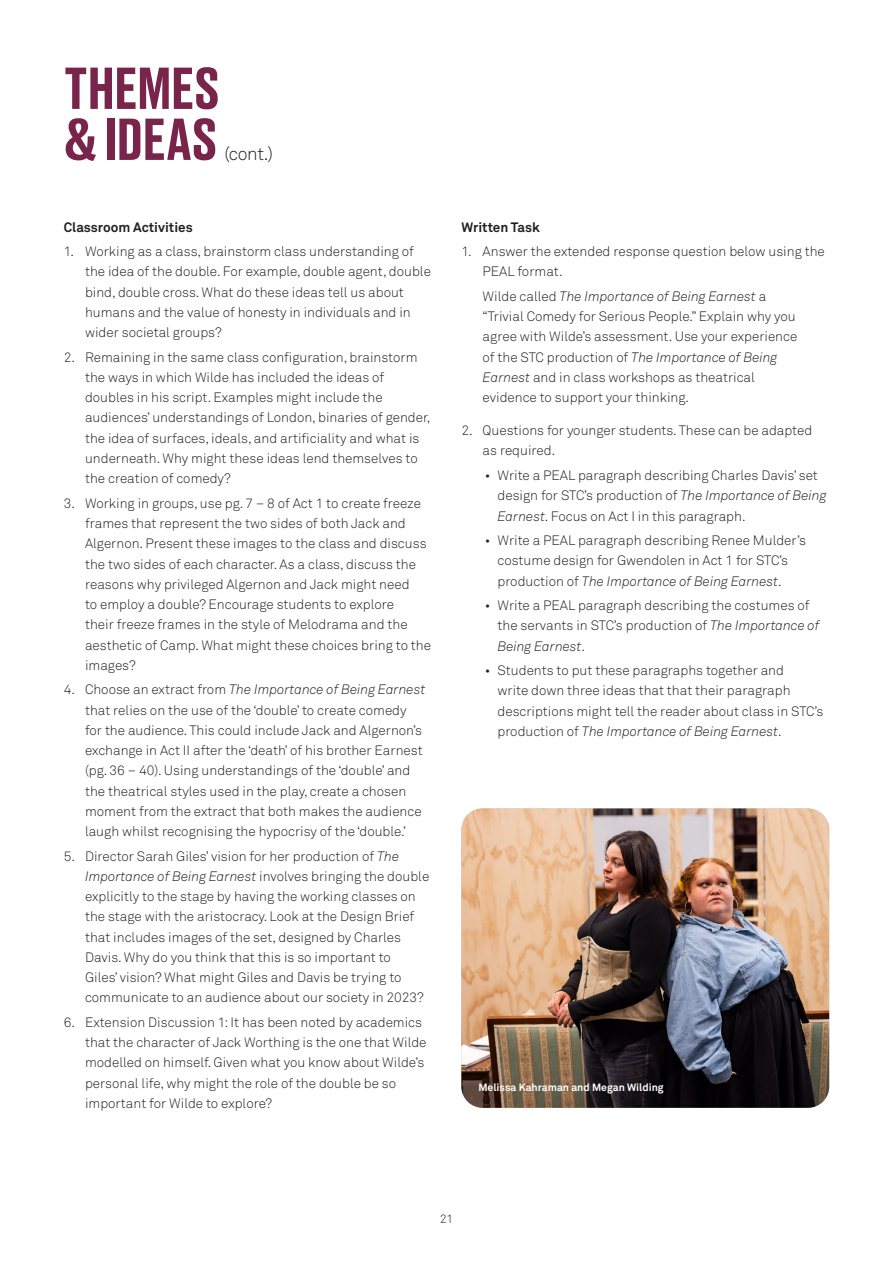
<style>
.page{position:relative;width:893px;height:1263px;background:#fff}
.page>*{position:absolute;margin:0;border:0;box-sizing:border-box;transform-origin:0 0}
.PAGE_HEADER{font:500 55.5px/51px "Druk Text";letter-spacing:-.01em;color:#78244b}
.PAGE_HEADER-2{font:300 18px "Akkurat Std";color:#231f20}
.QUOTATION_-_BLOCK{font:300 13.5px/20.2px "Akkurat Std";color:#231f20}
.SUBHEADING{font:700 13.5px "Akkurat Std";color:#231f20}
.t1{font:300 12px "Akkurat Std";color:#231f20}
.IMAGE_CAPTIONS{font:700 10.5px "Akkurat Std";color:#fff}
.s1{font-style:italic}
</style>
<div class="page">
<img style="left:461px;top:808px;width:368px;height:300px">
<div style="left:342px;top:870px;width:463px;height:393px;background:#231f20;opacity:.15"></div>
<p class="PAGE_HEADER" style="left:64px;top:58px;width:157px">THEMES &amp; IDEAS</p>
<p class="PAGE_HEADER-2" style="left:224px;top:143px;width:50px">(cont.)</p>
<p class="SUBHEADING" style="left:64px;top:219px;width:130px">Classroom Activities</p>
<p class="QUOTATION_-_BLOCK" style="left:85px;top:242px;width:347px;text-indent:-21px">1. Working as a class, brainstorm class understanding of the idea of the double. For example, double agent, double bind, double cross. What do these ideas tell us about humans and the value of honesty in individuals and in wider societal groups?</p>
<p class="QUOTATION_-_BLOCK" style="left:85px;top:347px;width:347px;text-indent:-21px">2. Remaining in the same class configuration, brainstorm the ways in which Wilde has included the ideas of doubles in his script. Examples might include the audiences’ understandings of London, binaries of gender, the idea of surfaces, ideals, and artificiality and what is underneath. Why might these ideas lend themselves to the creation of comedy?</p>
<p class="QUOTATION_-_BLOCK" style="left:85px;top:493px;width:348px;text-indent:-21px">3. Working in groups, use pg. 7 – 8 of Act 1 to create freeze frames that represent the two sides of both Jack and Algernon. Present these images to the class and discuss the two sides of each character. As a class, discuss the reasons why privileged Algernon and Jack might need<br>to employ a double? Encourage students to explore<br>their freeze frames in the style of Melodrama and the aesthetic of Camp. What might these choices bring to the images?</p>
<p class="QUOTATION_-_BLOCK" style="left:85px;top:680px;width:342px;text-indent:-21px">4. Choose an extract from <span class="s1">The Importance of Being Earnest </span>that relies on the use of the ‘double’ to create comedy for the audience. This could include Jack and Algernon’s exchange in Act II after the ‘death’ of his brother Earnest (pg. 36 – 40). Using understandings of the ‘double’ and the theatrical styles used in the play, create a chosen moment from the extract that both makes the audience laugh whilst recognising the hypocrisy of the ‘double.’</p>
<p class="QUOTATION_-_BLOCK" style="left:85px;top:846px;width:346px;text-indent:-21px">5. Director Sarah Giles’ vision for her production of <span class="s1">The Importance of Being Earnest</span> involves bringing the double explicitly to the stage by having the working classes on the stage with the aristocracy. Look at the Design Brief that includes images of the set, designed by Charles Davis. Why do you think that this is so important to<br>Giles’ vision? What might Giles and Davis be trying to communicate to an audience about our society in 2023?</p>
<p class="QUOTATION_-_BLOCK" style="left:85px;top:1012px;width:343px;text-indent:-21px">6. Extension Discussion 1: It has been noted by academics that the character of Jack Worthing is the one that Wilde modelled on himself. Given what you know about Wilde’s personal life, why might the role of the double be so important for Wilde to explore?</p>
<p class="SUBHEADING" style="left:461px;top:219px;width:80px">Written Task</p>
<p class="QUOTATION_-_BLOCK" style="left:483px;top:242px;width:344px;text-indent:-21px">1. Answer the extended response question below using the<br>PEAL format.</p>
<p class="QUOTATION_-_BLOCK" style="left:483px;top:286px;width:316px">Wilde called <span class="s1">The Importance of Being Earnest</span> a “Trivial Comedy for Serious People.” Explain why you agree with Wilde’s assessment. Use your experience of the STC production of <span class="s1">The Importance of Being Earnest</span> and in class workshops as theatrical evidence to support your thinking.</p>
<p class="QUOTATION_-_BLOCK" style="left:483px;top:421px;width:331px;text-indent:-21px">2. Questions for younger students. These can be adapted as required.</p>
<p class="QUOTATION_-_BLOCK" style="left:497px;top:465px;width:330px;text-indent:-13px">• Write a PEAL paragraph describing Charles Davis’ set design for STC’s production of <span class="s1">The Importance of Being<br>Earnest</span>. Focus on Act I in this paragraph.</p>
<p class="QUOTATION_-_BLOCK" style="left:497px;top:530px;width:310px;text-indent:-13px">• Write a PEAL paragraph describing Renee Mulder’s costume design for Gwendolen in Act 1 for STC’s production of <span class="s1">The Importance of Being Earnest</span>.</p>
<p class="QUOTATION_-_BLOCK" style="left:497px;top:595px;width:323px;text-indent:-13px">• Write a PEAL paragraph describing the costumes of the servants in STC’s production of <span class="s1">The Importance of<br>Being Earnest</span>.</p>
<p class="QUOTATION_-_BLOCK" style="left:497px;top:660px;width:327px;text-indent:-13px">• Students to put these paragraphs together and<br>write down three ideas that that their paragraph descriptions might tell the reader about class in STC’s production of <span class="s1">The Importance of Being Earnest</span>.</p>
<p class="IMAGE_CAPTIONS" style="left:478px;top:1080px;width:187px">Melissa Kahraman and Megan Wilding</p>
<p class="t1" style="left:440px;top:1211px;width:15px">21</p>
</div>
